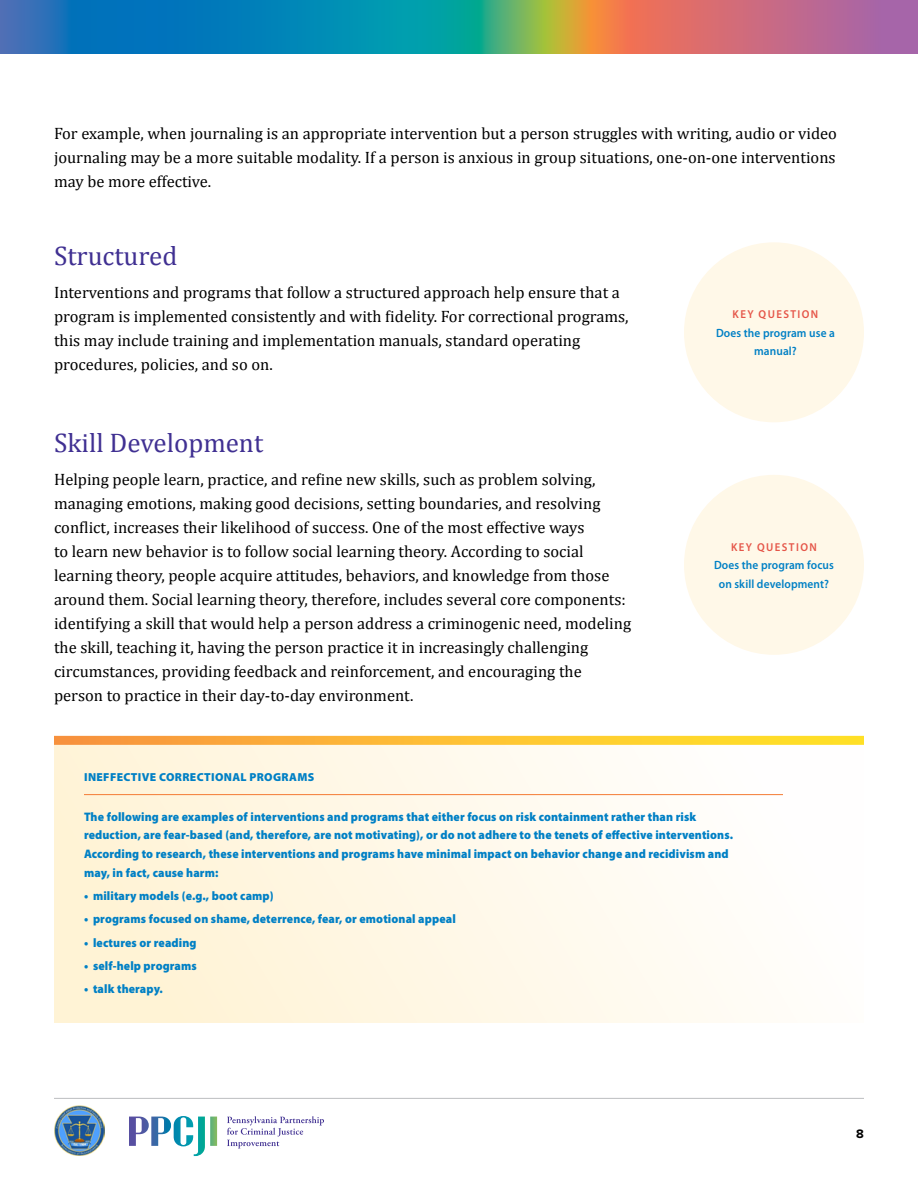
<style>
.page{position:relative;width:918px;height:1188px;background:#fff}
.page>*{position:absolute;margin:0;border:0;box-sizing:border-box;transform-origin:0 0}
.t1{font:27px "Cambria";color:#403092}
.Body{font:16.5px/24px "Cambria";color:#000}
.t2{font:700 12.75px "Proxima Nova";color:#000}
.Margin-TXT{font:900 12.3px/18.8px "Myriad Pro";letter-spacing:.01em;color:#0080c5;scale:.95 1}
.Margin2-Txt{font:600 12px/18.3px "Myriad Pro";letter-spacing:.01em;color:#0080c5;text-align:center;scale:.95 1}
.Margin-H1{font:900 11.7px "Myriad Pro";letter-spacing:.03em;color:#0080c5}
.Margin2-Txt-2{font:600 11.55px "Myriad Pro";letter-spacing:.13em;color:#e55548;scale:.95 1}
</style>
<div class="page">
<img style="left:0;top:0;width:918px;height:54px">
<div style="left:54px;top:742px;width:810px;height:281px;background:linear-gradient(to right,#fff2d3,#fff)"></div>
<svg style="left:54px;top:736px;width:810px;height:9px"></svg>
<hr style="left:84px;top:794px;width:699px;height:1px;background:#f47b34">
<div style="left:684px;top:242px;width:180px;height:180px;background:#fff8e8;border-radius:50%"></div>
<div style="left:684px;top:475px;width:180px;height:180px;background:#fff8e8;border-radius:50%"></div>
<hr style="left:54px;top:1098px;width:810px;height:1px;background:#bcbec0">
<svg style="left:227px;top:1116px;width:97px;height:33px"></svg>
<img style="left:129px;top:1117px;width:42px;height:29px">
<img style="left:174px;top:1116px;width:43px;height:40px">
<img style="left:54px;top:1105px;width:50px;height:50px">
<p class="Body" style="left:54px;top:121px;width:785px;text-align:justify">For example, when journaling is an appropriate intervention but a person struggles with writing, audio or video journaling may be a more suitable modality. If a person is anxious in group situations, one-on-one interventions may be more effective.</p>
<h2 class="t1" style="left:54px;top:240px;width:125px">Structured</h2>
<p class="Body" style="left:54px;top:280px;width:576px">Interventions and programs that follow a structured approach help ensure that a program is implemented consistently and with fidelity. For correctional programs, this may include training and implementation manuals, standard operating procedures, policies, and so on.</p>
<h2 class="t1" style="left:54px;top:427px;width:211px">Skill Development</h2>
<p class="Body" style="left:54px;top:468px;width:579px">Helping people learn, practice, and refine new skills, such as problem solving, managing emotions, making good decisions, setting boundaries, and resolving conflict, increases their likelihood of success. One of the most effective ways<br>to learn new behavior is to follow social learning theory. According to social learning theory, people acquire attitudes, behaviors, and knowledge from those around them. Social learning theory, therefore, includes several core components: identifying a skill that would help a person address a criminogenic need, modeling the skill, teaching it, having the person practice it in increasingly challenging circumstances, providing feedback and reinforcement, and encouraging the person to practice in their day-to-day environment.</p>
<p class="Margin2-Txt-2" style="left:733px;top:308px;width:92px">KEY QUESTION</p>
<p class="Margin2-Txt" style="left:716px;top:324px;width:127px">Does the program use a manual?</p>
<p class="Margin2-Txt-2" style="left:731px;top:541px;width:92px">KEY QUESTION</p>
<p class="Margin2-Txt" style="left:714px;top:556px;width:128px">Does the program focus on skill development?</p>
<p class="Margin-H1" style="left:84px;top:770px;width:232px">INEFFECTIVE CORRECTIONAL PROGRAMS</p>
<p class="Margin-TXT" style="left:84px;top:807px;width:685px">The following are examples of interventions and programs that either focus on risk containment rather than risk reduction, are fear-based (and, therefore, are not motivating), or do not adhere to the tenets of effective interventions.<br>According to research, these interventions and programs have minimal impact on behavior change and recidivism and may, in fact, cause harm:</p>
<p class="Margin-TXT" style="left:84px;top:887px;width:201px">• military models (e.g., boot camp)</p>
<p class="Margin-TXT" style="left:84px;top:910px;width:393px">• programs focused on shame, deterrence, fear, or emotional appeal</p>
<p class="Margin-TXT" style="left:84px;top:933px;width:120px">• lectures or reading</p>
<p class="Margin-TXT" style="left:84px;top:956px;width:120px">• self-help programs</p>
<p class="Margin-TXT" style="left:84px;top:980px;width:85px">• talk therapy.</p>
<p class="t2" style="left:856px;top:1127px;width:9px">8</p>
</div>
